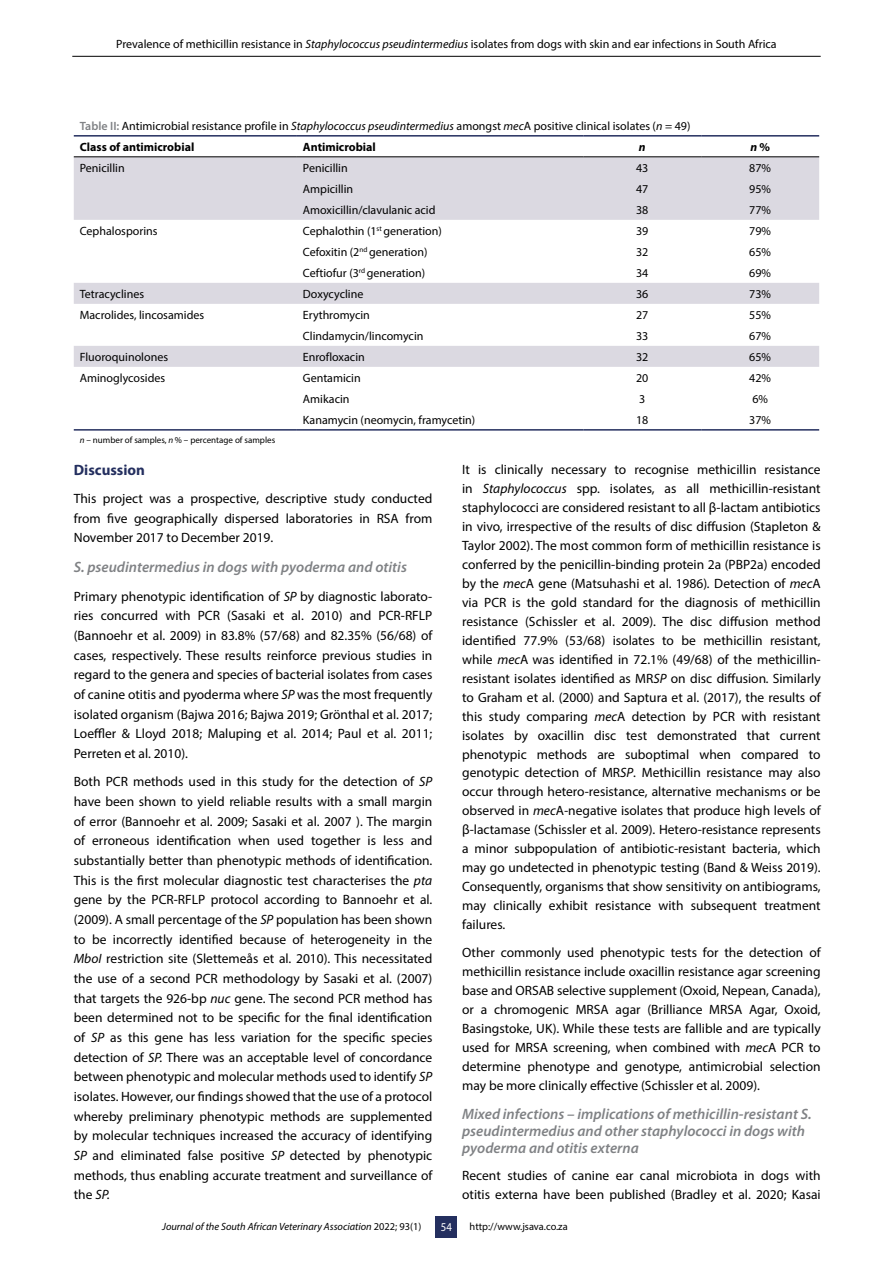
<style>
.page{position:relative;width:893px;height:1263px;background:#fff}
.page>*{position:absolute;margin:0;border:0;box-sizing:border-box;transform-origin:0 0}
.t1{font:italic 600 15px/16.8px "Myriad Pro";color:#808285}
.t2{font:700 15px "Myriad Pro";color:#242f5f}
.t3{font:13.5px/19px "Myriad Pro";color:#000;text-align:justify}
.t4{font:12px/21px "Myriad Pro";color:#000}
.t5{font:700 12px "Myriad Pro";color:#000}
.t6{font:italic 700 12px "Myriad Pro";color:#000}
.t7{font:12px "Myriad Pro";color:#fff;scale:.9 1}
.t8{font:italic 10.5px "Myriad Pro";color:#000}
.t9{font:10.5px "Myriad Pro";color:#000}
.t10{font:9px "Myriad Pro";color:#000}
.s1{font-style:italic}
.s2{font-weight:600;color:#808285}
.s3{font-weight:700}
.s4{font-style:normal}
</style>
<div class="page">
<hr style="left:72px;top:56px;width:749px;height:1px;background:#000">
<div style="left:436px;top:1217px;width:21px;height:21px;background:#242f5f"></div>
<svg style="left:74px;top:157px;width:745px;height:210px;fill:#e0dfe5"></svg>
<hr style="left:74px;top:135px;width:223px;height:2px;background:#242f5f">
<hr style="left:297px;top:135px;width:286px;height:2px;background:#242f5f">
<hr style="left:583px;top:135px;width:118px;height:2px;background:#242f5f">
<hr style="left:701px;top:135px;width:118px;height:2px;background:#242f5f">
<hr style="left:74px;top:429px;width:223px;height:2px;background:#242f5f">
<hr style="left:297px;top:429px;width:286px;height:2px;background:#242f5f">
<hr style="left:583px;top:429px;width:118px;height:2px;background:#242f5f">
<hr style="left:701px;top:429px;width:118px;height:2px;background:#242f5f">
<hr style="left:74px;top:156px;width:223px;height:1px;background:#000">
<hr style="left:297px;top:156px;width:286px;height:1px;background:#000">
<hr style="left:583px;top:156px;width:118px;height:1px;background:#000">
<hr style="left:701px;top:156px;width:118px;height:1px;background:#000">
<p class="t4" style="left:116px;top:34px;width:662px">Prevalence of methicillin resistance in <span class="s1">Staphylococcus pseudintermedius</span> isolates from dogs with skin and ear infections in South Africa</p>
<p class="t4" style="left:80px;top:115px;width:612px"><span class="s2">Table II:</span> Antimicrobial resistance profile in <span class="s1">Staphylococcus pseudintermedius</span> amongst <span class="s1">mec</span>A positive clinical isolates (<span class="s1">n</span> = 49)<br><span class="s3">Class of antimicrobial</span></p>
<p class="t5" style="left:303px;top:139px;width:74px">Antimicrobial</p>
<p class="t6" style="left:639px;top:139px;width:8px">n</p>
<p class="t6" style="left:750px;top:139px;width:21px">n <span class="s4">%</span></p>
<p class="t4" style="left:80px;top:157px;width:46px">Penicillin</p>
<p class="t4" style="left:303px;top:157px;width:46px">Penicillin</p>
<p class="t4" style="left:636px;top:157px;width:14px">43</p>
<p class="t4" style="left:749px;top:157px;width:23px">87%</p>
<p class="t4" style="left:303px;top:178px;width:52px">Ampicillin</p>
<p class="t4" style="left:636px;top:178px;width:14px">47</p>
<p class="t4" style="left:749px;top:178px;width:23px">95%</p>
<p class="t4" style="left:303px;top:199px;width:134px">Amoxicillin/clavulanic acid</p>
<p class="t4" style="left:636px;top:199px;width:14px">38</p>
<p class="t4" style="left:749px;top:199px;width:23px">77%</p>
<p class="t4" style="left:80px;top:220px;width:79px">Cephalosporins</p>
<p class="t4" style="left:303px;top:220px;width:140px">Cephalothin (1<sup>st</sup> generation)</p>
<p class="t4" style="left:636px;top:220px;width:14px">39</p>
<p class="t4" style="left:749px;top:220px;width:23px">79%</p>
<p class="t4" style="left:303px;top:241px;width:126px">Cefoxitin (2<sup>nd</sup> generation)</p>
<p class="t4" style="left:636px;top:241px;width:14px">32</p>
<p class="t4" style="left:749px;top:241px;width:23px">65%</p>
<p class="t4" style="left:303px;top:262px;width:124px">Ceftiofur (3<sup>rd</sup> generation)</p>
<p class="t4" style="left:636px;top:262px;width:14px">34</p>
<p class="t4" style="left:749px;top:262px;width:23px">69%</p>
<p class="t4" style="left:80px;top:283px;width:66px">Tetracyclines</p>
<p class="t4" style="left:303px;top:283px;width:62px">Doxycycline</p>
<p class="t4" style="left:636px;top:283px;width:14px">36</p>
<p class="t4" style="left:749px;top:283px;width:23px">73%</p>
<p class="t4" style="left:80px;top:304px;width:126px">Macrolides, lincosamides</p>
<p class="t4" style="left:303px;top:304px;width:69px">Erythromycin</p>
<p class="t4" style="left:636px;top:304px;width:14px">27</p>
<p class="t4" style="left:749px;top:304px;width:23px">55%</p>
<p class="t4" style="left:303px;top:325px;width:122px">Clindamycin/lincomycin</p>
<p class="t4" style="left:636px;top:325px;width:14px">33</p>
<p class="t4" style="left:749px;top:325px;width:23px">67%</p>
<p class="t4" style="left:80px;top:346px;width:90px">Fluoroquinolones</p>
<p class="t4" style="left:303px;top:346px;width:63px">Enrofloxacin</p>
<p class="t4" style="left:636px;top:346px;width:14px">32</p>
<p class="t4" style="left:749px;top:346px;width:23px">65%</p>
<p class="t4" style="left:80px;top:367px;width:87px">Aminoglycosides</p>
<p class="t4" style="left:303px;top:367px;width:59px">Gentamicin</p>
<p class="t4" style="left:636px;top:367px;width:14px">20</p>
<p class="t4" style="left:749px;top:367px;width:23px">42%</p>
<p class="t4" style="left:303px;top:388px;width:48px">Amikacin</p>
<p class="t4" style="left:639px;top:388px;width:8px">3</p>
<p class="t4" style="left:752px;top:388px;width:17px">6%</p>
<p class="t4" style="left:303px;top:409px;width:174px">Kanamycin (neomycin, framycetin)</p>
<p class="t4" style="left:636px;top:409px;width:14px">18</p>
<p class="t4" style="left:749px;top:409px;width:23px">37%</p>
<p class="t10" style="left:80px;top:434px;width:197px"><span class="s1">n</span> – number of samples, <span class="s1">n</span> % – percentage of samples</p>
<p class="t2" style="left:74px;top:460px;width:73px">Discussion</p>
<p class="t3" style="left:74px;top:488px;width:360px;line-height:19.6px">This project was a prospective, descriptive study conducted from five geographically dispersed laboratories in RSA from November 2017 to December 2019.</p>
<p class="t1" style="left:74px;top:559px;width:335px">S. pseudintermedius in dogs with pyoderma and otitis</p>
<p class="t3" style="left:74px;top:586px;width:360px;line-height:19.6px">Primary phenotypic identification of <span class="s1">SP</span> by diagnostic laborato&shy;ries concurred with PCR (Sasaki et al. 2010) and PCR-RFLP (Bannoehr et al. 2009) in 83.8% (57/68) and 82.35% (56/68) of cases, respectively. These results reinforce previous studies in regard to the genera and species of bacterial isolates from cases of canine otitis and pyoderma where <span class="s1">SP</span> was the most frequently isolated organism (Bajwa 2016; Bajwa 2019; Grönthal et al. 2017; Loeffler &amp; Lloyd 2018; Maluping et al. 2014; Paul et al. 2011; Perreten et al. 2010).</p>
<p class="t3" style="left:74px;top:772px;width:360px;line-height:19.6px">Both PCR methods used in this study for the detection of <span class="s1">SP </span>have been shown to yield reliable results with a small margin of error (Bannoehr et al. 2009; Sasaki et al. 2007 ). The margin of erroneous identification when used together is less and substantially better than phenotypic methods of identification.<br>This is the first molecular diagnostic test characterises the <span class="s1">pta </span>gene by the PCR-RFLP protocol according to Bannoehr et al. (2009). A small percentage of the <span class="s1">SP</span> population has been shown to be incorrectly identified because of heterogeneity in the <span class="s1">MboI</span> restriction site (Slettemeås et al. 2010). This necessitated the use of a second PCR methodology by Sasaki et al. (2007) that targets the 926-bp <span class="s1">nuc</span> gene. The second PCR method has been determined not to be specific for the final identification of <span class="s1">SP</span> as this gene has less variation for the specific species detection of <span class="s1">SP.</span> There was an acceptable level of concordance between phenotypic and molecular methods used to identify <span class="s1">SP </span>isolates. However, our findings showed that the use of a protocol whereby preliminary phenotypic methods are supplemented by molecular techniques increased the accuracy of identifying <span class="s1">SP</span> and eliminated false positive <span class="s1">SP</span> detected by phenotypic methods, thus enabling accurate treatment and surveillance of the <span class="s1">SP.</span></p>
<p class="t3" style="left:462px;top:459px;width:360px">It is clinically necessary to recognise methicillin resistance in <span class="s1">Staphylococcus</span> spp. isolates, as all methicillin-resistant staphylococci are considered resistant to all β-lactam antibiotics in vivo, irrespective of the results of disc diffusion (Stapleton &amp; Taylor 2002). The most common form of methicillin resistance is conferred by the penicillin-binding protein 2a (PBP2a) encoded by the <span class="s1">mec</span>A gene (Matsuhashi et al. 1986)<span class="s1">.</span> Detection of <span class="s1">mec</span>A via PCR is the gold standard for the diagnosis of methicillin resistance (Schissler et al. 2009). The disc diffusion method identified 77.9% (53/68) isolates to be methicillin resistant, while <span class="s1">mec</span>A was identified in 72.1% (49/68) of the methicillin&shy;resistant isolates identified as MR<span class="s1">SP</span> on disc diffusion<span class="s1">.</span> Similarly to Graham et al. (2000) and Saptura et al. (2017), the results of this study comparing <span class="s1">mec</span>A detection by PCR with resistant isolates by oxacillin disc test demonstrated that current phenotypic methods are suboptimal when compared to genotypic detection of MR<span class="s1">SP</span>. Methicillin resistance may also occur through hetero-resistance, alternative mechanisms or be observed in <span class="s1">mec</span>A<span class="s1">-</span>negative isolates that produce high levels of β-lactamase (Schissler et al. 2009). Hetero-resistance represents a minor subpopulation of antibiotic-resistant bacteria, which may go undetected in phenotypic testing (Band &amp; Weiss 2019).<br>Consequently, organisms that show sensitivity on antibiograms, may clinically exhibit resistance with subsequent treatment failures.</p>
<p class="t3" style="left:462px;top:942px;width:360px">Other commonly used phenotypic tests for the detection of methicillin resistance include oxacillin resistance agar screening base and ORSAB selective supplement (Oxoid, Nepean, Canada), or a chromogenic MRSA agar (Brilliance MRSA Agar, Oxoid, Basingstoke, UK). While these tests are fallible and are typically used for MRSA screening, when combined with <span class="s1">mec</span>A PCR to determine phenotype and genotype, antimicrobial selection may be more clinically effective (Schissler et al. 2009).</p>
<p class="t1" style="left:462px;top:1105px;width:351px">Mixed infections – implications of methicillin-resistant S. pseudintermedius and other staphylococci in dogs with pyoderma and otitis externa</p>
<p class="t3" style="left:462px;top:1166px;width:360px">Recent studies of canine ear canal microbiota in dogs with otitis externa have been published (Bradley et al. 2020; Kasai</p>
<p class="t8" style="left:162px;top:1220px;width:261px">Journal of the South African Veterinary Association <span class="s4">2022; 93(1)</span></p>
<p class="t9" style="left:470px;top:1220px;width:100px">http://www.jsava.co.za</p>
<p class="t7" style="left:441px;top:1220px;width:14px">54</p>
</div>
